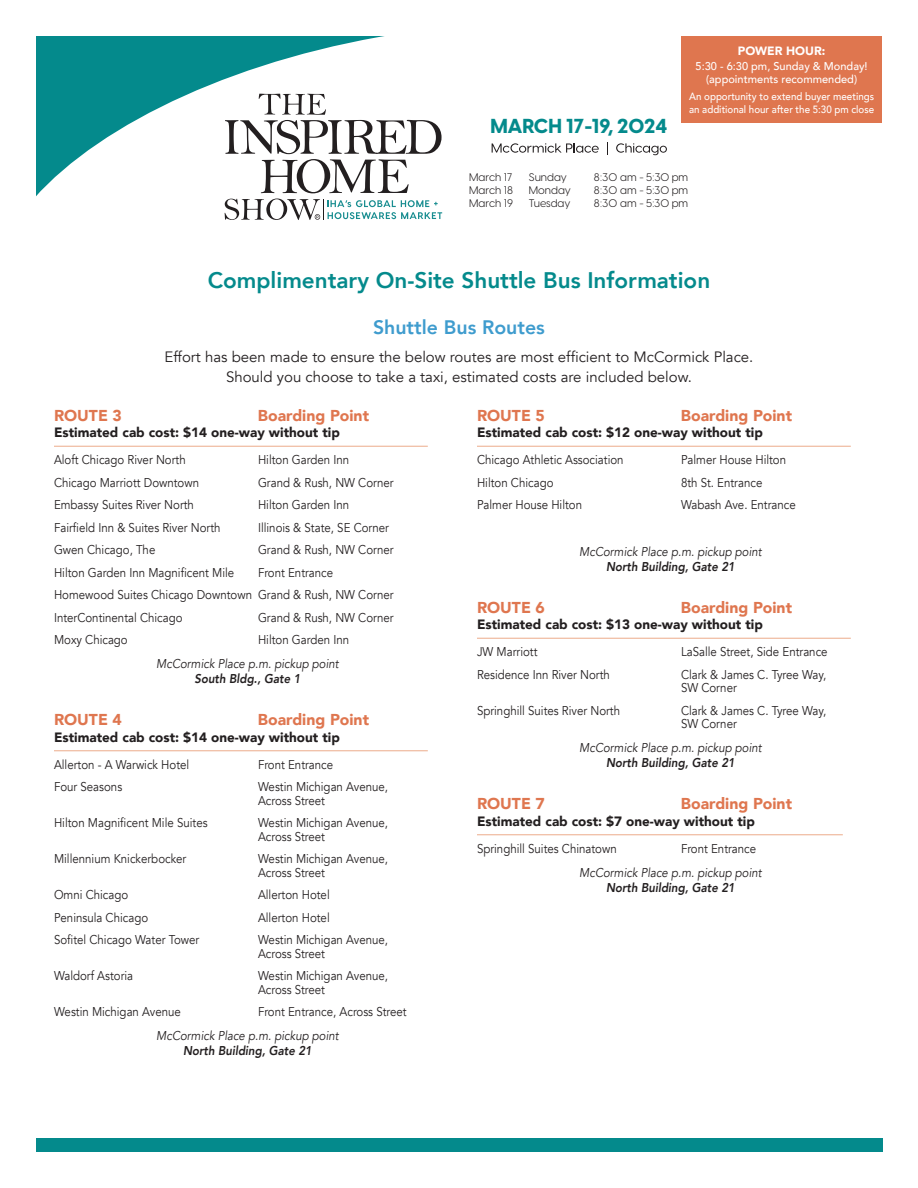
<style>
.page{position:relative;width:918px;height:1188px;background:#fff}
.page>*{position:absolute;margin:0;border:0;box-sizing:border-box;transform-origin:0 0}
.t1{font:800 22.5px "Avenir";color:#048a8c}
.t2{font:800 19.95px "Visby CF";color:#048a8c}
.t3{font:800 19.5px "Avenir";color:#3f9cce}
.t4{font:900 15.75px "Avenir";color:#df764f}
.t5{font:15px/19.5px "Avenir";color:#231f20;text-align:center}
.t6{font:900 13.5px "Avenir";color:#231f20}
.t7{font:12.75px/13.5px "Avenir";color:#231f20;scale:.9 1}
.t8{font:italic 12.75px "Avenir";color:#231f20;scale:.9 1}
.t9{font:italic 800 12.75px "Avenir";color:#231f20;scale:.9 1}
.t10{font:900 12px "Avenir";color:#fff}
.t11{font:500 11.25px/13px "Avenir";color:#fff;text-align:center}
.t12{font:10.95px "Visby CF";color:#231f20}
.t13{font:500 10.5px/13px "Avenir";color:#fff;scale:.93 1}
</style>
<div class="page">
<svg style="left:36px;top:36px;width:349px;height:170px"></svg>
<div style="left:36px;top:1138px;width:846px;height:14px;background:#048a8c"></div>
<svg style="left:225px;top:94px;width:217px;height:99px"></svg>
<svg style="left:225px;top:199px;width:217px;height:21px"></svg>
<svg style="left:492px;top:143px;width:107px;height:10px"></svg>
<svg style="left:607px;top:142px;width:1px;height:13px"></svg>
<svg style="left:616px;top:143px;width:51px;height:12px"></svg>
<div style="left:681px;top:36px;width:201px;height:87px;background:#df764f"></div>
<hr style="left:54px;top:446px;width:374px;height:1px;background:#eeb598">
<hr style="left:54px;top:750px;width:374px;height:1px;background:#eeb598">
<hr style="left:477px;top:446px;width:374px;height:1px;background:#eeb598">
<hr style="left:477px;top:638px;width:374px;height:1px;background:#eeb598">
<hr style="left:477px;top:834px;width:366px;height:1px;background:#eeb598">
<p class="t10" style="left:738px;top:44px;width:89px">POWER HOUR:</p>
<p class="t11" style="left:696px;top:61px;width:174px">5:30 - 6:30 pm, Sunday &amp; Monday! (appointments recommended)</p>
<p class="t13" style="left:689px;top:91px;width:200px">An opportunity to extend buyer meetings an additional hour after the 5:30 pm close</p>
<h2 class="t2" style="left:491px;top:117px;width:178px">MARCH 17-19, 2024</h2>
<p class="t12" style="left:469px;top:172px;width:45px">March 17</p>
<p class="t12" style="left:529px;top:172px;width:40px">Sunday</p>
<p class="t12" style="left:594px;top:172px;width:96px">8:30 am - 5:30 pm</p>
<p class="t12" style="left:469px;top:185px;width:45px">March 18</p>
<p class="t12" style="left:529px;top:185px;width:44px">Monday</p>
<p class="t12" style="left:594px;top:185px;width:96px">8:30 am - 5:30 pm</p>
<p class="t12" style="left:469px;top:198px;width:45px">March 19</p>
<p class="t12" style="left:529px;top:198px;width:43px">Tuesday</p>
<p class="t12" style="left:594px;top:198px;width:96px">8:30 am - 5:30 pm</p>
<h1 class="t1" style="left:208px;top:271px;width:504px">Complimentary On-Site Shuttle Bus Information</h1>
<h3 class="t3" style="left:373px;top:319px;width:173px">Shuttle Bus Routes</h3>
<p class="t5" style="left:165px;top:348px;width:590px">Effort has been made to ensure the below routes are most efficient to McCormick Place.<br>Should you choose to take a taxi, estimated costs are included below.</p>
<p class="t4" style="left:54px;top:408px;width:69px">ROUTE 3</p>
<p class="t4" style="left:258px;top:408px;width:113px">Boarding Point</p>
<p class="t6" style="left:54px;top:427px;width:287px">Estimated cab cost: $14 one-way without tip</p>
<p class="t7" style="left:54px;top:454px;width:148px">Aloft Chicago River North</p>
<p class="t7" style="left:258px;top:454px;width:103px">Hilton Garden Inn</p>
<p class="t7" style="left:54px;top:477px;width:163px">Chicago Marriott Downtown</p>
<p class="t7" style="left:258px;top:477px;width:152px">Grand &amp; Rush, NW Corner</p>
<p class="t7" style="left:54px;top:499px;width:157px">Embassy Suites River North</p>
<p class="t7" style="left:258px;top:499px;width:103px">Hilton Garden Inn</p>
<p class="t7" style="left:54px;top:521px;width:187px">Fairfield Inn &amp; Suites River North</p>
<p class="t7" style="left:258px;top:521px;width:147px">Illinois &amp; State, SE Corner</p>
<p class="t7" style="left:54px;top:544px;width:114px">Gwen Chicago, The</p>
<p class="t7" style="left:258px;top:544px;width:152px">Grand &amp; Rush, NW Corner</p>
<p class="t7" style="left:54px;top:566px;width:202px">Hilton Garden Inn Magnificent Mile</p>
<p class="t7" style="left:54px;top:561px;width:379px;line-height:22.5px;text-indent:204px">Front Entrance<br>Homewood Suites Chicago Downtown Grand &amp; Rush, NW Corner<br>InterContinental Chicago</p>
<p class="t7" style="left:258px;top:612px;width:152px">Grand &amp; Rush, NW Corner</p>
<p class="t7" style="left:54px;top:634px;width:83px">Moxy Chicago</p>
<p class="t7" style="left:258px;top:634px;width:103px">Hilton Garden Inn</p>
<p class="t8" style="left:156px;top:659px;width:204px">McCormick Place p.m. pickup point</p>
<p class="t9" style="left:194px;top:674px;width:119px">South Bldg., Gate 1</p>
<p class="t4" style="left:54px;top:713px;width:69px">ROUTE 4</p>
<p class="t4" style="left:258px;top:713px;width:113px">Boarding Point</p>
<p class="t6" style="left:54px;top:731px;width:287px">Estimated cab cost: $14 one-way without tip</p>
<p class="t7" style="left:54px;top:759px;width:152px">Allerton - A Warwick Hotel</p>
<p class="t7" style="left:258px;top:759px;width:85px">Front Entrance</p>
<p class="t7" style="left:54px;top:781px;width:77px">Four Seasons</p>
<p class="t7" style="left:258px;top:781px;width:146px">Westin Michigan Avenue,<br>Across Street</p>
<p class="t7" style="left:54px;top:816px;width:172px">Hilton Magnificent Mile Suites</p>
<p class="t7" style="left:258px;top:816px;width:146px">Westin Michigan Avenue,<br>Across Street</p>
<p class="t7" style="left:54px;top:853px;width:149px">Millennium Knickerbocker</p>
<p class="t7" style="left:258px;top:853px;width:146px">Westin Michigan Avenue,<br>Across Street</p>
<p class="t7" style="left:54px;top:889px;width:84px">Omni Chicago</p>
<p class="t7" style="left:258px;top:889px;width:81px">Allerton Hotel</p>
<p class="t7" style="left:54px;top:912px;width:106px">Peninsula Chicago</p>
<p class="t7" style="left:258px;top:912px;width:81px">Allerton Hotel</p>
<p class="t7" style="left:54px;top:933px;width:163px">Sofitel Chicago Water Tower</p>
<p class="t7" style="left:258px;top:933px;width:146px">Westin Michigan Avenue,<br>Across Street</p>
<p class="t7" style="left:54px;top:970px;width:90px">Waldorf Astoria</p>
<p class="t7" style="left:258px;top:970px;width:146px">Westin Michigan Avenue,<br>Across Street</p>
<p class="t7" style="left:54px;top:1006px;width:143px">Westin Michigan Avenue</p>
<p class="t7" style="left:258px;top:1006px;width:167px">Front Entrance, Across Street</p>
<p class="t8" style="left:156px;top:1031px;width:204px">McCormick Place p.m. pickup point</p>
<p class="t9" style="left:183px;top:1046px;width:145px">North Building, Gate 21</p>
<p class="t4" style="left:477px;top:408px;width:69px">ROUTE 5</p>
<p class="t4" style="left:681px;top:408px;width:113px">Boarding Point</p>
<p class="t6" style="left:477px;top:427px;width:287px">Estimated cab cost: $12 one-way without tip</p>
<p class="t7" style="left:477px;top:454px;width:164px">Chicago Athletic Association</p>
<p class="t7" style="left:681px;top:454px;width:118px">Palmer House Hilton</p>
<p class="t7" style="left:477px;top:477px;width:86px">Hilton Chicago</p>
<p class="t7" style="left:681px;top:477px;width:92px">8th St. Entrance</p>
<p class="t7" style="left:477px;top:499px;width:118px">Palmer House Hilton</p>
<p class="t7" style="left:681px;top:499px;width:129px">Wabash Ave. Entrance</p>
<p class="t8" style="left:579px;top:546px;width:204px">McCormick Place p.m. pickup point</p>
<p class="t9" style="left:606px;top:561px;width:145px">North Building, Gate 21</p>
<p class="t4" style="left:477px;top:600px;width:69px">ROUTE 6</p>
<p class="t4" style="left:681px;top:600px;width:113px">Boarding Point</p>
<p class="t6" style="left:477px;top:619px;width:287px">Estimated cab cost: $13 one-way without tip</p>
<p class="t7" style="left:477px;top:646px;width:69px">JW Marriott</p>
<p class="t7" style="left:681px;top:646px;width:164px">LaSalle Street, Side Entrance</p>
<p class="t7" style="left:477px;top:669px;width:149px">Residence Inn River North</p>
<p class="t7" style="left:681px;top:669px;width:163px">Clark &amp; James C. Tyree Way,<br>SW Corner</p>
<p class="t7" style="left:477px;top:705px;width:161px">Springhill Suites River North</p>
<p class="t7" style="left:681px;top:705px;width:163px">Clark &amp; James C. Tyree Way,<br>SW Corner</p>
<p class="t8" style="left:579px;top:743px;width:204px">McCormick Place p.m. pickup point</p>
<p class="t9" style="left:606px;top:758px;width:145px">North Building, Gate 21</p>
<p class="t4" style="left:477px;top:797px;width:69px">ROUTE 7</p>
<p class="t4" style="left:681px;top:797px;width:113px">Boarding Point</p>
<p class="t6" style="left:477px;top:815px;width:279px">Estimated cab cost: $7 one-way without tip</p>
<p class="t7" style="left:477px;top:843px;width:157px">Springhill Suites Chinatown</p>
<p class="t7" style="left:681px;top:843px;width:85px">Front Entrance</p>
<p class="t8" style="left:579px;top:867px;width:204px">McCormick Place p.m. pickup point</p>
<p class="t9" style="left:606px;top:882px;width:145px">North Building, Gate 21</p>
</div>
